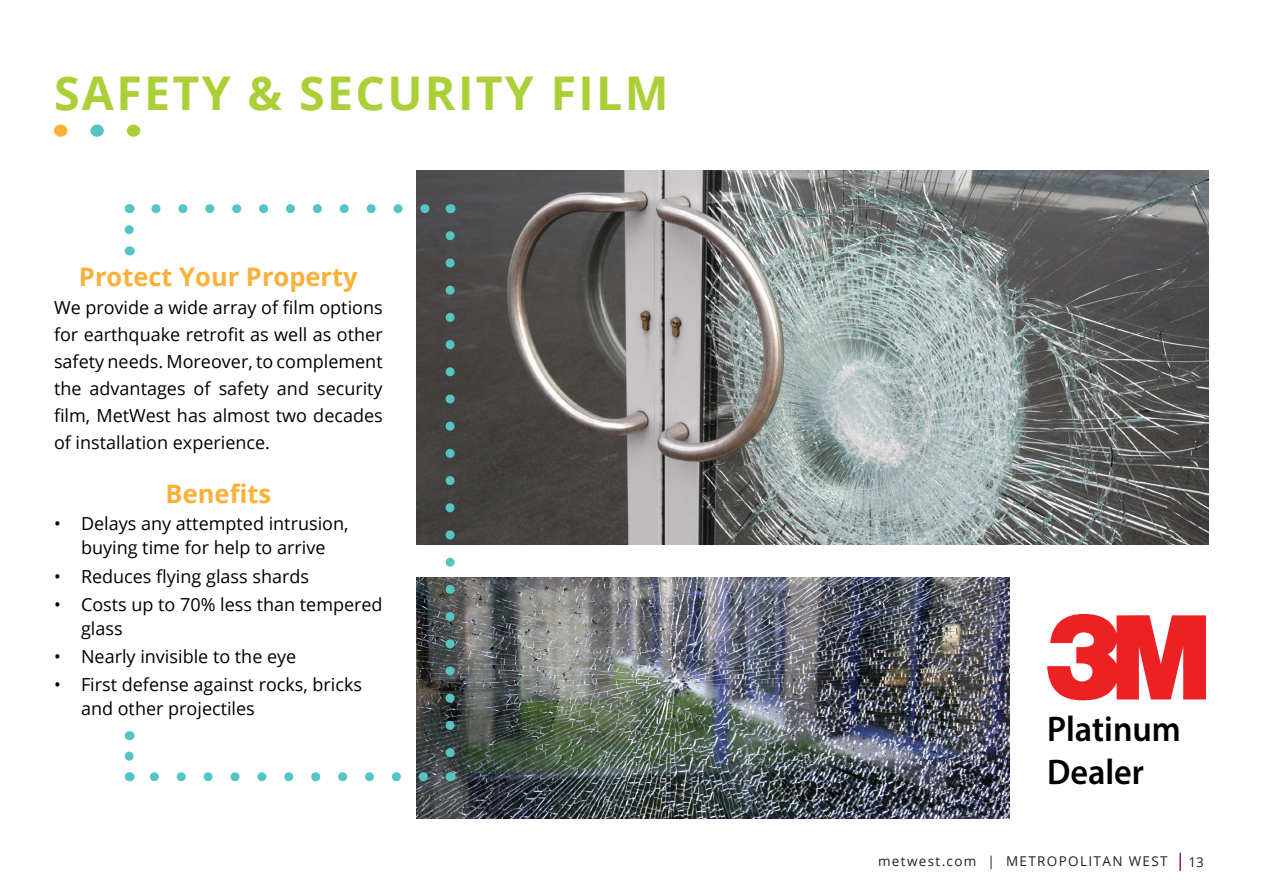
<style>
.page{position:relative;width:1263px;height:893px;background:#fff}
.page>*{position:absolute;margin:0;border:0;box-sizing:border-box;transform-origin:0 0}
.t1{font:700 46.5px "Open Sans";letter-spacing:.05em;color:#abd037}
.t2{font:600 35.7px/42.9px "Myriad Pro";color:#000;scale:.96 1}
.t3{font:700 25.5px "Open Sans";color:#fbb038}
.t4{font:18px/27px "Open Sans";color:#000}
.t5{font:13.5px "Open Sans";letter-spacing:.1em;color:#222223}
</style>
<div class="page">
<img style="left:416px;top:577px;width:594px;height:242px">
<img style="left:416px;top:171px;width:793px;height:373px">
<svg style="left:125px;top:225px;width:9px;height:5px"></svg>
<svg style="left:156px;top:204px;width:281px;height:9px"></svg>
<svg style="left:446px;top:236px;width:9px;height:527px;background:#516d6c"></svg>
<svg style="left:149px;top:772px;width:274px;height:9px"></svg>
<svg style="left:125px;top:751px;width:9px;height:5px"></svg>
<div style="left:90px;top:125px;width:14px;height:12px;background:#55c4c5;border-radius:50%"></div>
<div style="left:127px;top:125px;width:13px;height:12px;background:#abd037;border-radius:50%"></div>
<div style="left:54px;top:125px;width:13px;height:12px;background:#fbb038;border-radius:50%"></div>
<svg style="left:1047px;top:614px;width:159px;height:86px"></svg>
<svg style="left:1179px;top:853px;width:2px;height:18px"></svg>
<h1 class="t1" style="left:54px;top:60px;width:616px">SAFETY &amp; SECURITY FILM</h1>
<h3 class="t3" style="left:79px;top:259px;width:280px">Protect Your Property</h3>
<p class="t4" style="left:54px;top:293px;width:330px;text-align:justify">We provide a wide array of film options for earthquake retrofit as well as other safety needs. Moreover, to complement the advantages of safety and security film, MetWest has almost two decades of installation experience.</p>
<h3 class="t3" style="left:166px;top:475px;width:107px">Benefits</h3>
<p class="t4" style="left:54px;top:511px;width:296px;line-height:24px;text-align:center">• Delays any attempted intrusion, buying time for help to arrive</p>
<p class="t4" style="left:54px;top:562px;width:257px">• Reduces flying glass shards</p>
<p class="t4" style="left:81px;top:592px;width:303px;line-height:24px;text-indent:-27px">• Costs up to 70% less than tempered glass</p>
<p class="t4" style="left:54px;top:643px;width:244px">• Nearly invisible to the eye</p>
<p class="t4" style="left:81px;top:672px;width:283px;line-height:24px;text-indent:-27px">• First defense against rocks, bricks and other projectiles</p>
<h2 class="t2" style="left:1047px;top:707px;width:141px">Platinum<br>Dealer</h2>
<p class="t5" style="left:878px;top:852px;width:291px">metwest.com | METROPOLITAN WEST</p>
<p class="t5" style="left:1188px;top:853px;width:17px">13</p>
</div>
